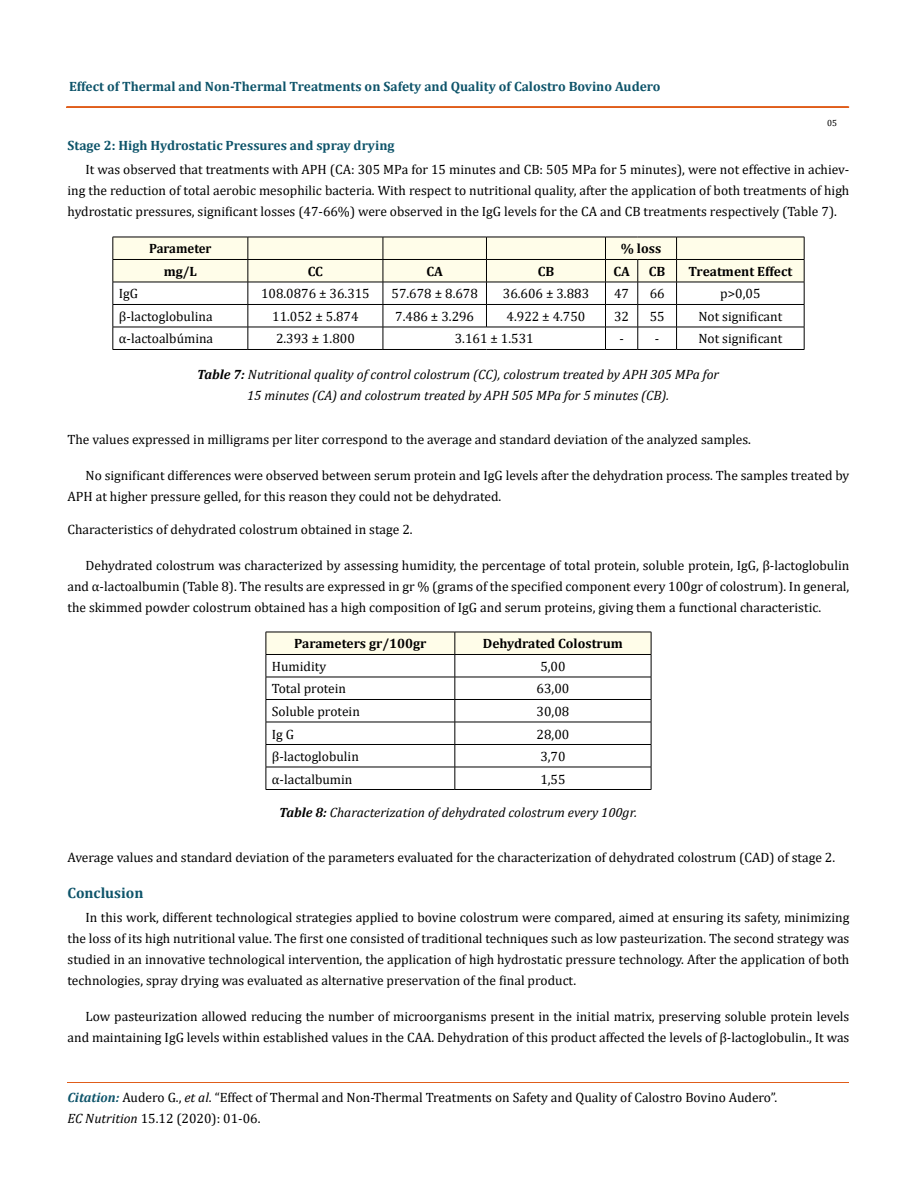
<style>
.page{position:relative;width:917px;height:1188px;background:#fff}
.page>*{position:absolute;margin:0;border:0;box-sizing:border-box;transform-origin:0 0}
.t1{font:700 15px "Cambria";color:#0e546a}
.t2{font:13.5px/21px "Cambria";color:#000;text-align:justify}
.t3{font:italic 13.5px/21px "Cambria";color:#000;text-align:center}
.t4{font:700 13.5px "Cambria";color:#0e546a}
.t5{font:700 13.5px "Cambria";color:#000}
.t6{font:700 13.5px "Cambria";color:#000;scale:.95 1}
.t7{font:9px "Cambria";color:#000}
.s1{font-weight:700}
.s2{font-weight:700;font-style:italic;color:#0e546a}
.s3{font-style:italic}
</style>
<div class="page">
<div style="left:66px;top:107px;width:782px;height:1px;border:1px solid #e05d1a"></div>
<hr style="left:67px;top:1083px;width:782px;height:1px;background:#e05d1a">
<svg style="left:265px;top:632px;width:386px;height:157px"></svg>
<hr style="left:266px;top:789px;width:189px;height:1px;background:#000">
<hr style="left:455px;top:789px;width:196px;height:1px;background:#000">
<svg style="left:113px;top:237px;width:691px;height:112px"></svg>
<hr style="left:113px;top:349px;width:135px;height:1px;background:#000">
<hr style="left:248px;top:349px;width:135px;height:1px;background:#000">
<hr style="left:383px;top:349px;width:103px;height:1px;background:#000">
<hr style="left:486px;top:349px;width:119px;height:1px;background:#000">
<hr style="left:605px;top:349px;width:32px;height:1px;background:#000">
<hr style="left:637px;top:349px;width:39px;height:1px;background:#000">
<hr style="left:676px;top:349px;width:128px;height:1px;background:#000">
<p class="t4" style="left:69px;top:77px;width:593px">Effect of Thermal and Non-Thermal Treatments on Safety and Quality of Calostro Bovino Audero</p>
<p class="t7" style="left:827px;top:118px;width:11px">05</p>
<p class="t4" style="left:67px;top:136px;width:328px">Stage 2: High Hydrostatic Pressures and spray drying</p>
<p class="t2" style="left:67px;top:159px;width:783px;text-indent:18px">It was observed that treatments with APH (CA: 305 MPa for 15 minutes and CB: 505 MPa for 5 minutes), were not effective in achiev&shy;ing the reduction of total aerobic mesophilic bacteria. With respect to nutritional quality, after the application of both treatments of high hydrostatic pressures, significant losses (47-66%) were observed in the IgG levels for the CA and CB treatments respectively (Table 7).</p>
<p class="t6" style="left:149px;top:239px;width:67px">Parameter</p>
<p class="t5" style="left:620px;top:239px;width:42px">% loss</p>
<p class="t5" style="left:164px;top:262px;width:35px">mg/L</p>
<p class="t5" style="left:308px;top:262px;width:17px">CC</p>
<p class="t5" style="left:426px;top:262px;width:18px">CA</p>
<p class="t5" style="left:537px;top:262px;width:18px">CB</p>
<p class="t5" style="left:613px;top:262px;width:18px">CA</p>
<p class="t5" style="left:649px;top:262px;width:18px">CB</p>
<p class="t5" style="left:688px;top:262px;width:105px">Treatment Effect</p>
<p class="t2" style="left:119px;top:283px;width:21px">IgG</p>
<p class="t2" style="left:261px;top:283px;width:110px">108.0876 ± 36.315</p>
<p class="t2" style="left:391px;top:283px;width:88px">57.678 ± 8.678</p>
<p class="t2" style="left:503px;top:283px;width:88px">36.606 ± 3.883</p>
<p class="t2" style="left:614px;top:283px;width:16px">47</p>
<p class="t2" style="left:649px;top:283px;width:16px">66</p>
<p class="t2" style="left:720px;top:283px;width:42px">p&gt;0,05</p>
<p class="t2" style="left:119px;top:306px;width:95px">β-lactoglobulina</p>
<p class="t2" style="left:272px;top:306px;width:88px">11.052 ± 5.874</p>
<p class="t2" style="left:395px;top:306px;width:80px">7.486 ± 3.296</p>
<p class="t2" style="left:506px;top:306px;width:80px">4.922 ± 4.750</p>
<p class="t2" style="left:614px;top:306px;width:16px">32</p>
<p class="t2" style="left:649px;top:306px;width:16px">55</p>
<p class="t2" style="left:698px;top:306px;width:85px">Not significant</p>
<p class="t2" style="left:119px;top:328px;width:96px">α-lactoalbúmina</p>
<p class="t2" style="left:276px;top:328px;width:80px">2.393 ± 1.800</p>
<p class="t2" style="left:455px;top:328px;width:80px">3.161 ± 1.531</p>
<p class="t2" style="left:619px;top:328px;width:41px">- -</p>
<p class="t2" style="left:698px;top:328px;width:85px">Not significant</p>
<p class="t3" style="left:197px;top:364px;width:523px"><span class="s1">Table 7:</span> Nutritional quality of control colostrum (CC), colostrum treated by APH 305 MPa for<br>15 minutes (CA) and colostrum treated by APH 505 MPa for 5 minutes (CB).</p>
<p class="t2" style="left:67px;top:429px;width:685px">The values expressed in milligrams per liter correspond to the average and standard deviation of the analyzed samples.</p>
<p class="t2" style="left:67px;top:465px;width:783px;text-indent:18px">No significant differences were observed between serum protein and IgG levels after the dehydration process. The samples treated by<br>APH at higher pressure gelled, for this reason they could not be dehydrated.</p>
<p class="t2" style="left:67px;top:519px;width:346px">Characteristics of dehydrated colostrum obtained in stage 2.</p>
<p class="t2" style="left:67px;top:555px;width:783px;text-indent:18px">Dehydrated colostrum was characterized by assessing humidity, the percentage of total protein, soluble protein, IgG, β-lactoglobulin and α-lactoalbumin (Table 8). The results are expressed in gr % (grams of the specified component every 100gr of colostrum). In general, the skimmed powder colostrum obtained has a high composition of IgG and serum proteins, giving them a functional characteristic.</p>
<p class="t5" style="left:294px;top:634px;width:134px">Parameters gr/100gr</p>
<p class="t5" style="left:483px;top:634px;width:141px">Dehydrated Colostrum</p>
<p class="t2" style="left:272px;top:656px;width:56px">Humidity</p>
<p class="t2" style="left:540px;top:656px;width:27px">5,00</p>
<p class="t2" style="left:272px;top:678px;width:76px">Total protein</p>
<p class="t2" style="left:536px;top:678px;width:34px">63,00</p>
<p class="t2" style="left:272px;top:701px;width:89px">Soluble protein</p>
<p class="t2" style="left:536px;top:701px;width:34px">30,08</p>
<p class="t2" style="left:272px;top:723px;width:24px">Ig G</p>
<p class="t2" style="left:536px;top:723px;width:34px">28,00</p>
<p class="t2" style="left:272px;top:746px;width:88px">β-lactoglobulin</p>
<p class="t2" style="left:540px;top:746px;width:27px">3,70</p>
<p class="t2" style="left:272px;top:768px;width:82px">α-lactalbumin</p>
<p class="t2" style="left:540px;top:768px;width:27px">1,55</p>
<p class="t3" style="left:279px;top:801px;width:359px"><span class="s1">Table 8:</span> Characterization of dehydrated colostrum every 100gr.</p>
<p class="t2" style="left:68px;top:846px;width:769px">Average values and standard deviation of the parameters evaluated for the characterization of dehydrated colostrum (CAD) of stage 2.</p>
<p class="t1" style="left:68px;top:882px;width:77px">Conclusion</p>
<p class="t2" style="left:68px;top:906px;width:783px;text-indent:18px">In this work, different technological strategies applied to bovine colostrum were compared, aimed at ensuring its safety, minimizing the loss of its high nutritional value. The first one consisted of traditional techniques such as low pasteurization. The second strategy was studied in an innovative technological intervention, the application of high hydrostatic pressure technology. After the application of both technologies, spray drying was evaluated as alternative preservation of the final product.</p>
<p class="t2" style="left:68px;top:1005px;width:783px;text-align:right">Low pasteurization allowed reducing the number of microorganisms present in the initial matrix, preserving soluble protein levels and maintaining IgG levels within established values in the CAA. Dehydration of this product affected the levels of β-lactoglobulin., It was</p>
<p class="t2" style="left:67px;top:1087px;width:711px"><span class="s2">Citation:</span> Audero G., <span class="s3">et al</span>. “Effect of Thermal and Non-Thermal Treatments on Safety and Quality of Calostro Bovino Audero”.<br><span class="s3">EC Nutrition</span> 15.12 (2020): 01-06.</p>
</div>
